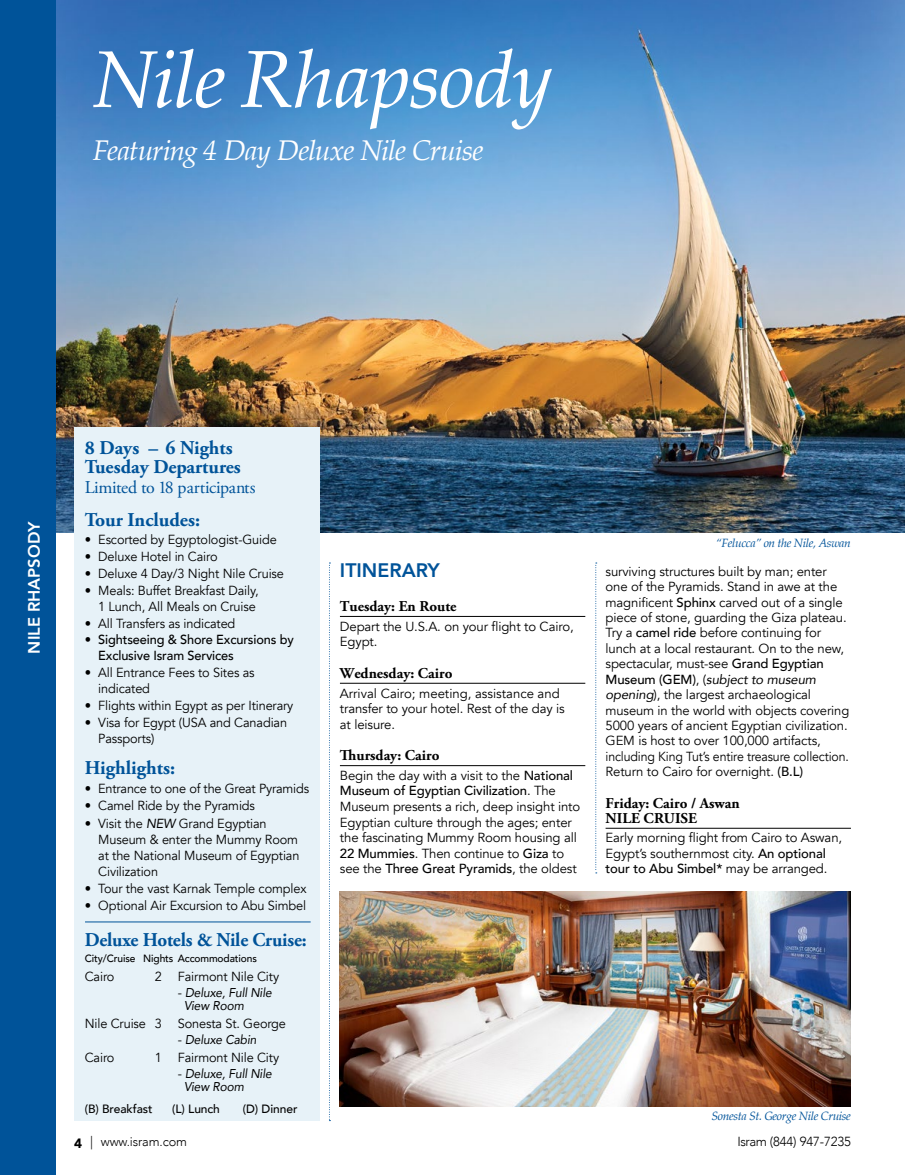
<style>
.page{position:relative;width:905px;height:1175px;background:#fff}
.page>*{position:absolute;margin:0;border:0;box-sizing:border-box;transform-origin:0 0}
.t1{font:italic 81px "Palatino";letter-spacing:-.02em;color:#fff}
.t2{font:italic 28.5px "Palatino";letter-spacing:-.035em;color:#fff}
.t3{font:700 19.5px/19.8px "Adobe Garamond Pro";color:#005399}
.t4{font:800 19.5px "Avenir";color:#005399}
.t5{font:18px "Adobe Garamond Pro";letter-spacing:-.02em;color:#005399}
.t6{font:800 16.5px "Avenir";color:#fff}
.t7{font:700 15px/15px "Adobe Garamond Pro";color:#000}
.t8{font:13.2px/15.5px "Avenir";letter-spacing:-.01em;color:#000}
.t9{font:500 13.2px/16px "Avenir";letter-spacing:-.01em;color:#000}
.t10{font:300 13.2px "Avenir";letter-spacing:-.01em;color:#000}
.t11{font:italic 12.75px/13px "Avenir";letter-spacing:-.01em;color:#000;scale:.94 1}
.t12{font:300 12.75px "Avenir";letter-spacing:-.01em;color:#000}
.t13{font:italic 12px "Palatino";letter-spacing:-.03em;color:#005399}
.t14{font:500 12px "Avenir";letter-spacing:-.005em;color:#000}
.t15{font:500 10.5px "Avenir";letter-spacing:-.01em;color:#000}
.s1{font-weight:400}
.s2{font-style:italic}
.s3{font-style:normal;font-size:13.2px}
.s4{font-weight:500}
.s5{font-weight:900;font-size:13.5px}
.s6{font-size:13.5px}
</style>
<div class="page">
<img style="left:55px;top:0;width:849px;height:532px">
<img style="left:340px;top:891px;width:510px;height:215px">
<div style="left:0;top:0;width:55px;height:1174px;background:#005399"></div>
<div style="left:74px;top:427px;width:246px;height:693px;background:#e7f2f8"></div>
<hr style="left:85px;top:921px;width:226px;height:1px;background:#005399">
<svg style="left:329px;top:562px;width:1px;height:559px"></svg>
<svg style="left:595px;top:562px;width:2px;height:311px"></svg>
<hr style="left:340px;top:616px;width:245px;height:1px;background:#000">
<hr style="left:340px;top:683px;width:245px;height:1px;background:#000">
<hr style="left:340px;top:765px;width:245px;height:1px;background:#000">
<hr style="left:605px;top:828px;width:245px;height:1px;background:#000">
<h1 class="t1" style="left:93px;top:11px;width:461px">Nile Rhapsody</h1>
<h2 class="t2" style="left:93px;top:126px;width:392px">Featuring 4 Day Deluxe Nile Cruise</h2>
<p class="t6" style="left:21px;top:653px;width:134px;rotate:-90deg">NILE RHAPSODY</p>
<h3 class="t3" style="left:85px;top:438px;width:158px">8 Days – 6 Nights<br>Tuesday Departures</h3>
<h3 class="t5" style="left:85px;top:476px;width:172px">Limited to 18 participants</h3>
<h3 class="t3" style="left:85px;top:510px;width:117px">Tour Includes:</h3>
<p class="t8" style="left:85px;top:531px;width:194px">• Escorted by Egyptologist-Guide</p>
<p class="t8" style="left:85px;top:548px;width:134px">• Deluxe Hotel in Cairo</p>
<p class="t8" style="left:85px;top:565px;width:201px">• Deluxe 4 Day/3 Night Nile Cruise</p>
<p class="t8" style="left:85px;top:582px;width:175px;line-height:16px;text-align:right">• Meals: Buffet Breakfast Daily,<br>1 Lunch, All Meals on Cruise</p>
<p class="t8" style="left:85px;top:615px;width:152px">• All Transfers as indicated</p>
<p class="t9" style="left:98px;top:630px;width:197px;text-indent:-13px"><span class="s1">•</span> Sightseeing &amp; Shore Excursions by<br>Exclusive Isram Services</p>
<p class="t8" style="left:98px;top:664px;width:158px;line-height:16px;text-indent:-13px">• All Entrance Fees to Sites as indicated</p>
<p class="t8" style="left:85px;top:698px;width:210px">• Flights within Egypt as per Itinerary</p>
<p class="t8" style="left:98px;top:714px;width:190px;line-height:16px;text-indent:-13px">• Visa for Egypt (USA and Canadian<br>Passports)</p>
<h3 class="t3" style="left:85px;top:758px;width:92px">Highlights:</h3>
<p class="t8" style="left:85px;top:781px;width:226px">• Entrance to one of the Great Pyramids</p>
<p class="t8" style="left:85px;top:798px;width:172px">• Camel Ride by the Pyramids</p>
<p class="t8" style="left:98px;top:815px;width:203px;line-height:16px;text-indent:-14px">• Visit the <span class="s2">NEW</span> Grand Egyptian<br>Museum &amp; enter the Mummy Room at the National Museum of Egyptian<br>Civilization</p>
<p class="t8" style="left:85px;top:880px;width:223px">• Tour the vast Karnak Temple complex</p>
<p class="t8" style="left:85px;top:897px;width:223px">• Optional Air Excursion to Abu Simbel</p>
<h3 class="t3" style="left:85px;top:930px;width:223px">Deluxe Hotels &amp; Nile Cruise:</h3>
<p class="t15" style="left:85px;top:949px;width:174px">City/Cruise Nights Accommodations</p>
<p class="t8" style="left:85px;top:969px;width:31px">Cairo</p>
<p class="t8" style="left:155px;top:969px;width:126px">2 Fairmont Nile City</p>
<p class="t11" style="left:184px;top:985px;width:95px;text-indent:-6px"><span class="s3">-</span> Deluxe, Full Nile<br>View Room</p>
<p class="t8" style="left:85px;top:1016px;width:203px">Nile Cruise 3 Sonesta St. George</p>
<p class="t11" style="left:178px;top:1032px;width:85px"><span class="s3">-</span> Deluxe Cabin</p>
<p class="t8" style="left:85px;top:1050px;width:31px">Cairo</p>
<p class="t8" style="left:155px;top:1050px;width:126px">1 Fairmont Nile City</p>
<p class="t11" style="left:184px;top:1066px;width:95px;text-indent:-6px"><span class="s3">-</span> Deluxe, Full Nile<br>View Room</p>
<p class="t14" style="left:85px;top:1098px;width:69px">(B) Breakfast</p>
<p class="t14" style="left:172px;top:1098px;width:49px">(L) Lunch</p>
<p class="t14" style="left:243px;top:1098px;width:56px">(D) Dinner</p>
<h3 class="t4" style="left:340px;top:555px;width:101px">ITINERARY</h3>
<p class="t7" style="left:340px;top:599px;width:118px">Tuesday: En Route</p>
<p class="t8" style="left:340px;top:618px;width:235px">Depart the U.S.A. on your flight to Cairo,<br>Egypt.</p>
<p class="t7" style="left:340px;top:665px;width:114px">Wednesday: Cairo</p>
<p class="t8" style="left:340px;top:685px;width:226px">Arrival Cairo; meeting, assistance and transfer to your hotel. Rest of the day is at leisure.</p>
<p class="t7" style="left:340px;top:748px;width:101px">Thursday: Cairo</p>
<p class="t8" style="left:340px;top:768px;width:242px">Begin the day with a visit to the <span class="s4">National Museum of Egyptian Civilization</span>. The Museum presents a rich, deep insight into Egyptian culture through the ages; enter the fascinating Mummy Room housing all <span class="s4">22 Mummies</span>. Then continue to <span class="s4">Giza</span> to see the <span class="s4">Three Great Pyramids</span>, the oldest</p>
<p class="t13" style="left:715px;top:532px;width:137px">“Felucca” on the Nile, Aswan</p>
<p class="t8" style="left:605px;top:564px;width:245px">surviving structures built by man; enter one of the Pyramids. Stand in awe at the magnificent <span class="s4">Sphinx</span> carved out of a single piece of stone, guarding the Giza plateau.<br>Try a <span class="s4">camel ride</span> before continuing for lunch at a local restaurant. On to the new, spectacular, must-see <span class="s4">Grand Egyptian Museum (GEM)</span>, (<span class="s2">subject to museum opening</span>), the largest archaeological museum in the world with objects covering 5000 years of ancient Egyptian civilization.<br>GEM is host to over 100,000 artifacts, including King Tut’s entire treasure collection.<br>Return to Cairo for overnight. <span class="s4">(B.L)</span></p>
<p class="t7" style="left:605px;top:795px;width:136px">Friday: Cairo / Aswan<br>NILE CRUISE</p>
<p class="t8" style="left:605px;top:830px;width:238px">Early morning flight from Cairo to Aswan,<br>Egypt’s southernmost city. <span class="s4">An optional tour to Abu Simbel*</span> may be arranged.</p>
<p class="t13" style="left:711px;top:1105px;width:141px">Sonesta St. George Nile Cruise</p>
<p class="t12" style="left:74px;top:1134px;width:114px"><span class="s5">4</span> <span class="s6">|</span> www.isram.com</p>
<p class="t10" style="left:737px;top:1133px;width:115px">Isram (844) 947-7235</p>
</div>
